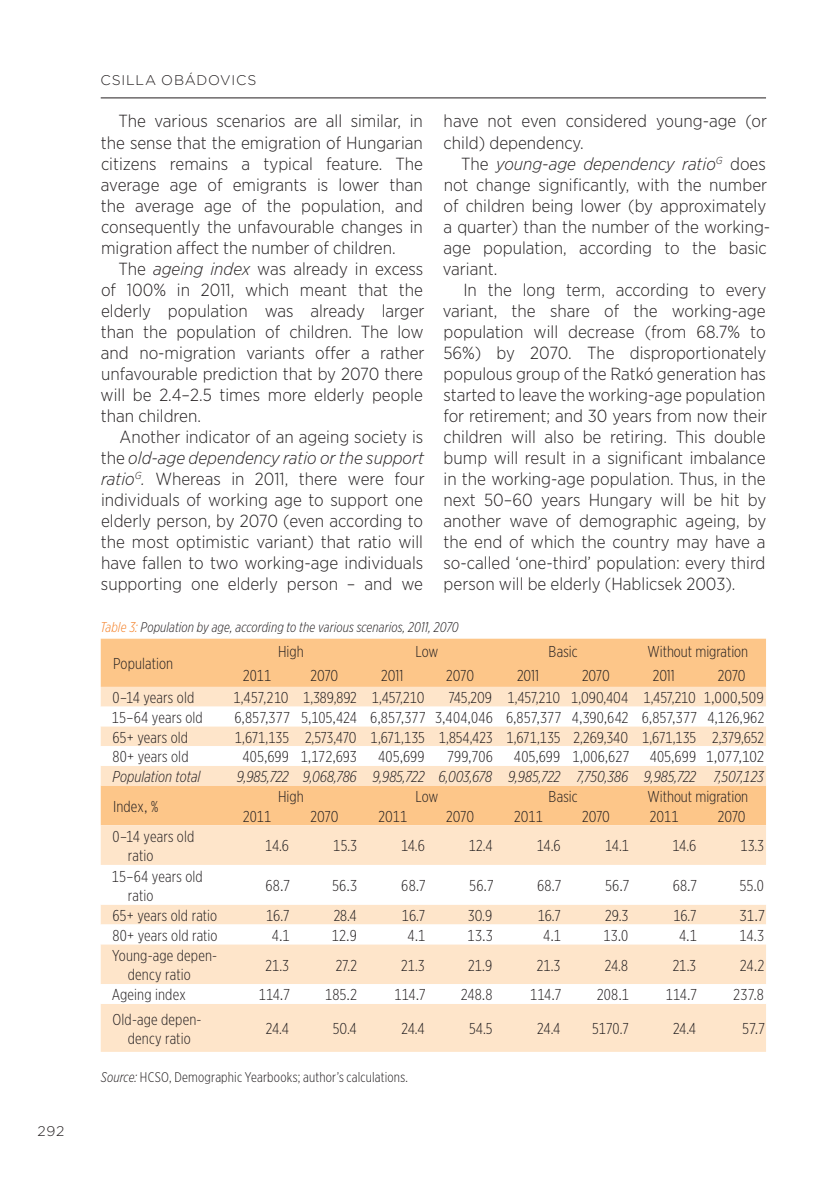
<style>
.page{position:relative;width:837px;height:1184px;background:#fff}
.page>*{position:absolute;margin:0;border:0;box-sizing:border-box;transform-origin:0 0}
.t1{font:300 17.5px/21px "Gotham Narrow";color:#231f20;text-align:justify}
.t2{font:300 15.75px/18.9px "Gotham X Narrow";letter-spacing:.005em;color:#231f20}
.t3{font:italic 300 15.75px "Gotham X Narrow";color:#231f20}
.t4{font:300 15.75px "Gotham X Narrow";letter-spacing:.005em;color:#231f20;scale:1.04 1}
.t5{font:italic 300 14px "Gotham X Narrow";letter-spacing:.01em;color:#231f20}
.t6{font:300 14px "Gotham X Narrow";letter-spacing:.015em;color:#231f20}
.t7{font:300 14px "Gotham";letter-spacing:.05em;color:#231f20}
.s1{font-style:italic}
.s2{color:#f47d21}
</style>
<div class="page">
<hr style="left:101px;top:98px;width:664px;height:1px;background:#231f20">
<div style="left:101px;top:638px;width:664px;height:49px;background:#fdc689"></div>
<div style="left:101px;top:687px;width:664px;height:364px;background:#fee5ca"></div>
<svg style="left:101px;top:706px;width:664px;height:297px;fill:#fee5ca"></svg>
<p class="t7" style="left:38px;top:1122px;width:28px">292</p>
<p class="t7" style="left:100px;top:72px;width:157px">CSILLA OBÁDOVICS</p>
<p class="t1" style="left:101px;top:110px;width:323px;text-indent:18px">The various scenarios are all similar, in the sense that the emigration of Hungarian citizens remains a typical feature. The average age of emigrants is lower than the average age of the population, and consequently the unfavourable changes in migration affect the number of children.</p>
<p class="t1" style="left:100px;top:257px;width:325px;text-indent:18px">The <span class="s1">ageing index</span> was already in excess of 100% in 2011, which meant that the elderly population was already larger than the population of children. The low and no-migration variants offer a rather unfavourable prediction that by 2070 there will be 2.4–2.5 times more elderly people than children.</p>
<p class="t1" style="left:101px;top:425px;width:325px;text-indent:19px">Another indicator of an ageing society is the <span class="s1">old-age dependency ratio or the support ratio</span><sup>G</sup><span class="s1">.</span> Whereas in 2011, there were four individuals of working age to support one elderly person, by 2070 (even according to the most optimistic variant) that ratio will have fallen to two working-age individuals supporting one elderly person – and we</p>
<p class="t1" style="left:443px;top:110px;width:325px">have not even considered young-age (or child) dependency.</p>
<p class="t1" style="left:442px;top:152px;width:329px;text-align:left;text-indent:18px">The <span class="s1">young-age dependency ratio</span><sup>G</sup> does not change significantly, with the number of children being lower (by approximately a quarter) than the number of the working&shy;age population, according to the basic variant.</p>
<p class="t1" style="left:442px;top:278px;width:326px;text-indent:21px">In the long term, according to every variant, the share of the working-age population will decrease (from 68.7% to 56%) by 2070. The disproportionately populous group of the Ratkó generation has started to leave the working-age population for retirement; and 30 years from now their children will also be retiring. This double bump will result in a significant imbalance in the working-age population. Thus, in the next 50–60 years Hungary will be hit by another wave of demographic ageing, by the end of which the country may have a so-called ‘one-third’ population: every third person will be elderly (Hablicsek 2003).</p>
<p class="t5" style="left:100px;top:618px;width:360px"><span class="s2">Table 3:</span> Population by age, according to the various scenarios, 2011, 2070</p>
<p class="t2" style="left:113px;top:654px;width:62px">Population</p>
<p class="t2" style="left:278px;top:642px;width:27px">High</p>
<p class="t2" style="left:415px;top:642px;width:25px">Low</p>
<p class="t2" style="left:548px;top:642px;width:31px">Basic</p>
<p class="t2" style="left:647px;top:642px;width:102px">Without migration</p>
<p class="t2" style="left:243px;top:666px;width:30px">2011</p>
<p class="t2" style="left:310px;top:666px;width:29px">2070</p>
<p class="t2" style="left:381px;top:666px;width:24px">2011</p>
<p class="t2" style="left:446px;top:666px;width:29px">2070</p>
<p class="t2" style="left:517px;top:666px;width:24px">2011</p>
<p class="t2" style="left:582px;top:666px;width:29px">2070</p>
<p class="t2" style="left:652px;top:666px;width:24px">2011</p>
<p class="t2" style="left:717px;top:666px;width:29px">2070</p>
<p class="t2" style="left:112px;top:688px;width:83px">0–14 years old</p>
<p class="t2" style="left:233px;top:688px;width:192px">1,457,210 1,389,892 1,457,210</p>
<p class="t2" style="left:448px;top:688px;width:317px">745,209 1,457,210 1,090,404 1,457,210 1,000,509</p>
<p class="t2" style="left:112px;top:707px;width:92px">15–64 years old</p>
<p class="t2" style="left:234px;top:707px;width:531px">6,857,377 5,105,424 6,857,377 3,404,046 6,857,377 4,390,642 6,857,377 4,126,962</p>
<p class="t2" style="left:112px;top:727px;width:77px">65+ years old</p>
<p class="t2" style="left:235px;top:727px;width:530px">1,671,135 2,573,470 1,671,135 1,854,423 1,671,135 2,269,340 1,671,135 2,379,652</p>
<p class="t2" style="left:112px;top:747px;width:77px">80+ years old</p>
<p class="t2" style="left:242px;top:747px;width:116px">405,699 1,172,693</p>
<p class="t2" style="left:378px;top:747px;width:48px">405,699</p>
<p class="t2" style="left:447px;top:747px;width:47px">799,706</p>
<p class="t2" style="left:514px;top:747px;width:117px">405,699 1,006,627</p>
<p class="t2" style="left:649px;top:747px;width:116px">405,699 1,077,102</p>
<p class="t3" style="left:112px;top:767px;width:89px">Population total</p>
<p class="t3" style="left:236px;top:767px;width:528px">9,985,722 9,068,786 9,985,722 6,003,678 9,985,722 7,750,386 9,985,722 7,507,123</p>
<p class="t2" style="left:113px;top:796px;width:47px">Index, %</p>
<p class="t2" style="left:278px;top:786px;width:27px">High</p>
<p class="t2" style="left:415px;top:786px;width:25px">Low</p>
<p class="t2" style="left:548px;top:786px;width:31px">Basic</p>
<p class="t2" style="left:647px;top:786px;width:102px">Without migration</p>
<p class="t2" style="left:243px;top:806px;width:30px">2011</p>
<p class="t2" style="left:310px;top:806px;width:29px">2070</p>
<p class="t2" style="left:378px;top:806px;width:30px">2011</p>
<p class="t2" style="left:446px;top:806px;width:29px">2070</p>
<p class="t2" style="left:514px;top:806px;width:30px">2011</p>
<p class="t2" style="left:582px;top:806px;width:29px">2070</p>
<p class="t2" style="left:649px;top:806px;width:30px">2011</p>
<p class="t2" style="left:717px;top:806px;width:29px">2070</p>
<p class="t2" style="left:128px;top:826px;width:68px;text-indent:-15px">0–14 years old ratio</p>
<p class="t2" style="left:265px;top:836px;width:25px">14.6</p>
<p class="t2" style="left:333px;top:836px;width:25px">15.3</p>
<p class="t2" style="left:401px;top:836px;width:25px">14.6</p>
<p class="t2" style="left:468px;top:836px;width:25px">12.4</p>
<p class="t2" style="left:536px;top:836px;width:25px">14.6</p>
<p class="t2" style="left:605px;top:836px;width:25px">14.1</p>
<p class="t2" style="left:672px;top:836px;width:25px">14.6</p>
<p class="t2" style="left:740px;top:836px;width:25px">13.3</p>
<p class="t2" style="left:128px;top:866px;width:76px;text-indent:-16px">15–64 years old ratio</p>
<p class="t2" style="left:265px;top:875px;width:26px">68.7</p>
<p class="t2" style="left:332px;top:875px;width:27px">56.3</p>
<p class="t2" style="left:401px;top:875px;width:26px">68.7</p>
<p class="t2" style="left:469px;top:875px;width:26px">56.7</p>
<p class="t2" style="left:537px;top:875px;width:26px">68.7</p>
<p class="t2" style="left:605px;top:875px;width:26px">56.7</p>
<p class="t2" style="left:672px;top:875px;width:26px">68.7</p>
<p class="t2" style="left:739px;top:875px;width:26px">55.0</p>
<p class="t2" style="left:112px;top:905px;width:106px">65+ years old ratio</p>
<p class="t2" style="left:266px;top:905px;width:25px">16.7</p>
<p class="t2" style="left:333px;top:905px;width:25px">28.4</p>
<p class="t2" style="left:402px;top:905px;width:25px">16.7</p>
<p class="t2" style="left:468px;top:905px;width:26px">30.9</p>
<p class="t2" style="left:537px;top:905px;width:25px">16.7</p>
<p class="t2" style="left:605px;top:905px;width:25px">29.3</p>
<p class="t2" style="left:673px;top:905px;width:25px">16.7</p>
<p class="t4" style="left:739px;top:906px;width:26px">31.7</p>
<p class="t2" style="left:112px;top:925px;width:106px">80+ years old ratio</p>
<p class="t2" style="left:272px;top:925px;width:19px">4.1</p>
<p class="t2" style="left:331px;top:925px;width:27px">12.9</p>
<p class="t2" style="left:407px;top:925px;width:19px">4.1</p>
<p class="t2" style="left:467px;top:925px;width:27px">13.3</p>
<p class="t2" style="left:543px;top:925px;width:19px">4.1</p>
<p class="t2" style="left:603px;top:925px;width:26px">13.0</p>
<p class="t2" style="left:678px;top:925px;width:19px">4.1</p>
<p class="t2" style="left:739px;top:925px;width:26px">14.3</p>
<p class="t2" style="left:128px;top:945px;width:91px;text-indent:-16px">Young-age depen&shy;dency ratio</p>
<p class="t2" style="left:265px;top:955px;width:25px">21.3</p>
<p class="t2" style="left:335px;top:955px;width:23px">27.2</p>
<p class="t2" style="left:401px;top:955px;width:25px">21.3</p>
<p class="t2" style="left:468px;top:955px;width:25px">21.9</p>
<p class="t2" style="left:537px;top:955px;width:25px">21.3</p>
<p class="t2" style="left:604px;top:955px;width:25px">24.8</p>
<p class="t2" style="left:672px;top:955px;width:25px">21.3</p>
<p class="t2" style="left:739px;top:955px;width:26px">24.2</p>
<p class="t2" style="left:112px;top:985px;width:75px">Ageing index</p>
<p class="t2" style="left:259px;top:985px;width:33px">114.7</p>
<p class="t2" style="left:325px;top:985px;width:33px">185.2</p>
<p class="t2" style="left:394px;top:985px;width:33px">114.7</p>
<p class="t2" style="left:460px;top:985px;width:33px">248.8</p>
<p class="t2" style="left:530px;top:985px;width:33px">114.7</p>
<p class="t2" style="left:596px;top:985px;width:34px">208.1</p>
<p class="t2" style="left:665px;top:985px;width:33px">114.7</p>
<p class="t2" style="left:733px;top:985px;width:32px">237.8</p>
<p class="t2" style="left:112px;top:1009px;width:91px;text-align:center">Old-age depen&shy;dency ratio</p>
<p class="t2" style="left:266px;top:1019px;width:25px">24.4</p>
<p class="t2" style="left:333px;top:1019px;width:25px">50.4</p>
<p class="t2" style="left:401px;top:1019px;width:25px">24.4</p>
<p class="t2" style="left:469px;top:1019px;width:25px">54.5</p>
<p class="t2" style="left:537px;top:1019px;width:25px">24.4</p>
<p class="t2" style="left:592px;top:1019px;width:38px">5170.7</p>
<p class="t2" style="left:672px;top:1019px;width:25px">24.4</p>
<p class="t2" style="left:742px;top:1019px;width:24px">57.7</p>
<p class="t6" style="left:101px;top:1068px;width:308px"><span class="s1">Source:</span> HCSO, Demographic Yearbooks; author’s calculations.</p>
</div>
